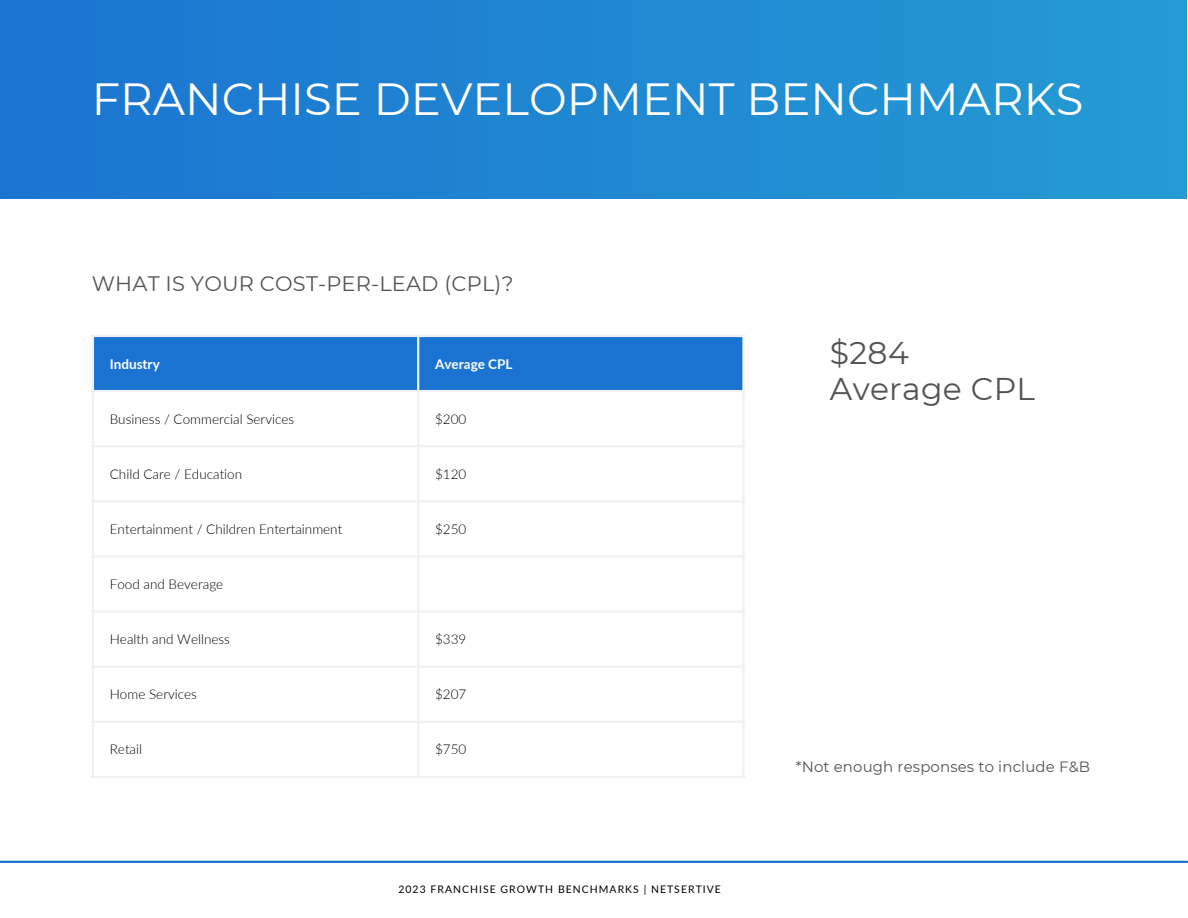
<style>
.page{position:relative;width:1188px;height:918px;background:#fff}
.page>*{position:absolute;margin:0;border:0;box-sizing:border-box;transform-origin:0 0}
.t1{font:45px "Montserrat";color:#fff}
.t2{font:31.5px/36px "Montserrat";letter-spacing:.01em;color:#545454}
.t3{font:21px "Montserrat";letter-spacing:.01em;color:#545454}
.t4{font:15px "Montserrat";letter-spacing:.01em;color:#545454}
.t5{font:300 13.5px "Lato";color:#000}
.t6{font:700 13.5px "Lato";color:#fff}
.t7{font:10.5px "Lato";letter-spacing:.1em;color:#000}
</style>
<div class="page">
<div style="left:0;top:0;width:1186px;height:198px;background:linear-gradient(to right,#1b73d1,#249bd2)"></div>
<hr style="left:0;top:861px;width:1187px;height:2px;background:#1b73d1">
<div style="left:94px;top:337px;width:648px;height:53px;background:#1b73d1"></div>
<hr style="left:92px;top:337px;width:2px;height:439px;background:#f2f1f1">
<hr style="left:417px;top:337px;width:2px;height:439px;background:#f2f1f1">
<hr style="left:742px;top:337px;width:3px;height:439px;background:#f2f1f1">
<hr style="left:92px;top:335px;width:653px;height:2px;background:#f2f1f1">
<hr style="left:92px;top:390px;width:653px;height:2px;background:#f2f1f1">
<hr style="left:92px;top:445px;width:653px;height:2px;background:#f2f1f1">
<hr style="left:92px;top:500px;width:653px;height:2px;background:#f2f1f1">
<hr style="left:92px;top:555px;width:653px;height:3px;background:#f2f1f1">
<hr style="left:92px;top:610px;width:653px;height:3px;background:#f2f1f1">
<hr style="left:92px;top:666px;width:653px;height:2px;background:#f2f1f1">
<hr style="left:92px;top:721px;width:653px;height:2px;background:#f2f1f1">
<hr style="left:92px;top:776px;width:653px;height:2px;background:#f2f1f1">
<p class="t1" style="left:92px;top:71px;width:993px">FRANCHISE DEVELOPMENT BENCHMARKS</p>
<p class="t3" style="left:92px;top:271px;width:423px">WHAT IS YOUR COST-PER-LEAD (CPL)?</p>
<p class="t6" style="left:110px;top:355px;width:51px">Industry</p>
<p class="t6" style="left:435px;top:355px;width:79px">Average CPL</p>
<p class="t5" style="left:110px;top:410px;width:186px">Business / Commercial Services</p>
<p class="t5" style="left:435px;top:410px;width:33px">$200</p>
<p class="t5" style="left:110px;top:466px;width:134px">Child Care / Education</p>
<p class="t5" style="left:435px;top:466px;width:33px">$120</p>
<p class="t5" style="left:110px;top:521px;width:234px">Entertainment / Children Entertainment</p>
<p class="t5" style="left:435px;top:521px;width:33px">$250</p>
<p class="t5" style="left:110px;top:576px;width:115px">Food and Beverage</p>
<p class="t5" style="left:110px;top:631px;width:122px">Health and Wellness</p>
<p class="t5" style="left:435px;top:631px;width:33px">$339</p>
<p class="t5" style="left:110px;top:686px;width:89px">Home Services</p>
<p class="t5" style="left:435px;top:686px;width:33px">$207</p>
<p class="t5" style="left:110px;top:741px;width:34px">Retail</p>
<p class="t5" style="left:435px;top:741px;width:33px">$750</p>
<p class="t7" style="left:398px;top:883px;width:324px">2023 FRANCHISE GROWTH BENCHMARKS | NETSERTIVE</p>
<p class="t2" style="left:830px;top:334px;width:207px">$284<br>Average CPL</p>
<p class="t4" style="left:796px;top:757px;width:296px">*Not enough responses to include F&amp;B</p>
</div>
